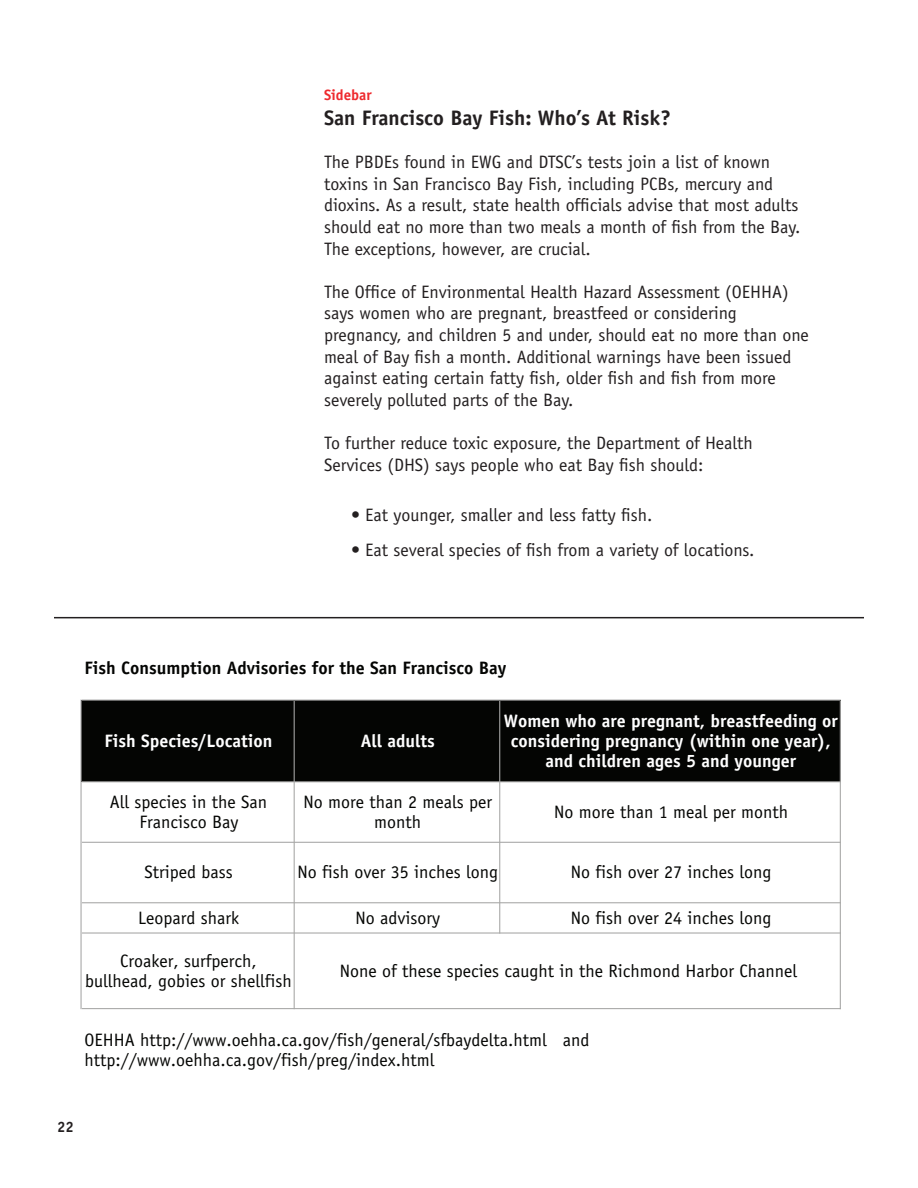
<style>
.page{position:relative;width:918px;height:1188px;background:#fff}
.page>*{position:absolute;margin:0;border:0;box-sizing:border-box;transform-origin:0 0}
.t1{font:700 21px "Officina Sans";color:#231f20}
.t2{font:18px/21.6px "Officina Sans";color:#231f20}
.t3{font:18px/19.8px "Officina Sans";color:#040503;text-align:center}
.t4{font:700 18px/19.8px "Officina Sans";color:#fff;text-align:center}
.t5{font:700 18px "Officina Sans";color:#040503}
.t6{font:700 15px "Officina Sans";color:#ee2a2e}
.t7{font:700 15px "Officina Sans";color:#231f20}
</style>
<div class="page">
<hr style="left:54px;top:617px;width:810px;height:1px;background:#231f20">
<div style="left:81px;top:700px;width:760px;height:82px;background:#040503"></div>
<hr style="left:81px;top:700px;width:1px;height:309px;background:#a7a7a6">
<hr style="left:294px;top:701px;width:1px;height:308px;background:#a7a7a6">
<hr style="left:499px;top:701px;width:1px;height:233px;background:#a7a7a6">
<hr style="left:840px;top:701px;width:1px;height:308px;background:#a7a7a6">
<hr style="left:82px;top:700px;width:759px;height:1px;background:#a7a7a6">
<hr style="left:82px;top:781px;width:759px;height:1px;background:#a7a7a6">
<hr style="left:82px;top:842px;width:759px;height:1px;background:#a7a7a6">
<hr style="left:82px;top:902px;width:759px;height:1px;background:#a7a7a6">
<hr style="left:82px;top:932px;width:759px;height:2px;background:#a7a7a6">
<hr style="left:82px;top:1008px;width:759px;height:1px;background:#a7a7a6">
<p class="t6" style="left:324px;top:85px;width:49px">Sidebar</p>
<p class="t1" style="left:324px;top:105px;width:348px">San Francisco Bay Fish: Who’s At Risk?</p>
<p class="t2" style="left:324px;top:151px;width:478px">The PBDEs found in EWG and DTSC’s tests join a list of known toxins in San Francisco Bay Fish, including PCBs, mercury and dioxins. As a result, state health officials advise that most adults should eat no more than two meals a month of fish from the Bay.<br>The exceptions, however, are crucial.</p>
<p class="t2" style="left:324px;top:281px;width:486px">The Office of Environmental Health Hazard Assessment (OEHHA) says women who are pregnant, breastfeed or considering pregnancy, and children 5 and under, should eat no more than one meal of Bay fish a month. Additional warnings have been issued against eating certain fatty fish, older fish and fish from more severely polluted parts of the Bay.</p>
<p class="t2" style="left:324px;top:432px;width:430px">To further reduce toxic exposure, the Department of Health<br>Services (DHS) says people who eat Bay fish should:</p>
<p class="t2" style="left:351px;top:504px;width:303px">• Eat younger, smaller and less fatty fish.</p>
<p class="t2" style="left:351px;top:539px;width:405px">• Eat several species of fish from a variety of locations.</p>
<p class="t5" style="left:84px;top:656px;width:423px">Fish Consumption Advisories for the San Francisco Bay</p>
<p class="t4" style="left:105px;top:731px;width:169px">Fish Species/Location</p>
<p class="t4" style="left:361px;top:731px;width:75px">All adults</p>
<p class="t4" style="left:504px;top:711px;width:335px">Women who are pregnant, breastfeeding or considering pregnancy (within one year), and children ages 5 and younger</p>
<p class="t3" style="left:110px;top:792px;width:159px">All species in the San<br>Francisco Bay</p>
<p class="t3" style="left:303px;top:792px;width:190px">No more than 2 meals per month</p>
<p class="t3" style="left:554px;top:802px;width:236px">No more than 1 meal per month</p>
<p class="t3" style="left:145px;top:863px;width:90px">Striped bass</p>
<p class="t3" style="left:298px;top:863px;width:202px">No fish over 35 inches long</p>
<p class="t3" style="left:571px;top:863px;width:202px">No fish over 27 inches long</p>
<p class="t3" style="left:138px;top:908px;width:103px">Leopard shark</p>
<p class="t3" style="left:356px;top:908px;width:86px">No advisory</p>
<p class="t3" style="left:571px;top:908px;width:202px">No fish over 24 inches long</p>
<p class="t3" style="left:85px;top:951px;width:208px">Croaker, surfperch, bullhead, gobies or shellfish</p>
<p class="t3" style="left:340px;top:961px;width:459px">None of these species caught in the Richmond Harbor Channel</p>
<p class="t3" style="left:84px;top:1030px;width:506px;text-align:left">OEHHA http://www.oehha.ca.gov/fish/general/sfbaydelta.html and http://www.oehha.ca.gov/fish/preg/index.html</p>
<p class="t7" style="left:57px;top:1118px;width:18px">22</p>
</div>
